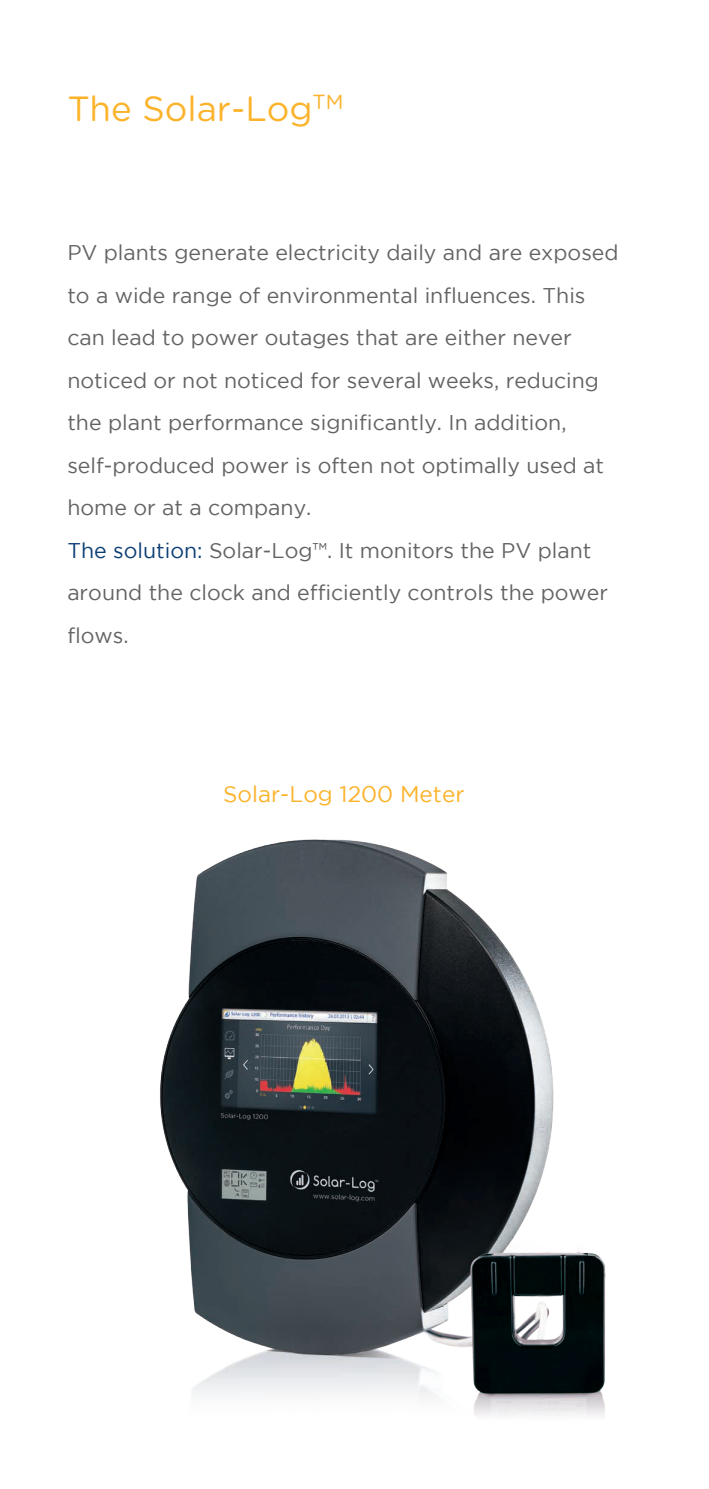
<style>
.page{position:relative;width:709px;height:1489px;background:#fff}
.page>*{position:absolute;margin:0;border:0;box-sizing:border-box;transform-origin:0 0}
.t1{font:35px "Gotham Rounded";color:#fcb32c}
.t2{font:22.5px "Gotham";color:#fcb32c}
.t3{font:21.25px/42.5px "Gotham";color:#636366}
.s1{color:#0b3e75}
</style>
<div class="page">
<img style="left:160px;top:839px;width:446px;height:577px">
<h1 class="t1" style="left:67px;top:85px;width:277px">The Solar-Log<sup>TM</sup></h1>
<p class="t3" style="left:67px;top:231px;width:553px">PV plants generate electricity daily and are exposed to a wide range of environmental influences. This can lead to power outages that are either never noticed or not noticed for several weeks, reducing the plant performance significantly. In addition, self-produced power is often not optimally used at home or at a company.<br><span class="s1">The solution:</span> Solar-Log™. It monitors the PV plant around the clock and efficiently controls the power flows.</p>
<p class="t2" style="left:223px;top:781px;width:243px">Solar-Log 1200 Meter</p>
</div>
